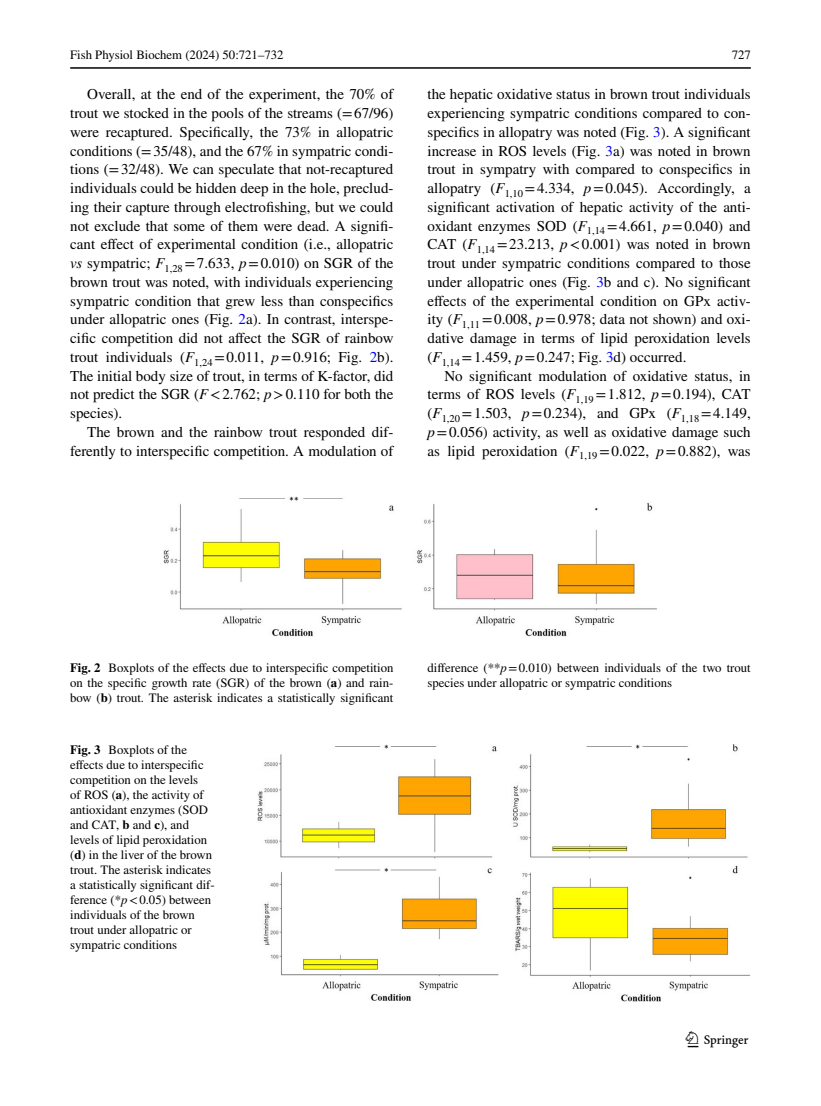
<style>
.page{position:relative;width:821px;height:1106px;background:#fff}
.page>*{position:absolute;margin:0;border:0;box-sizing:border-box;transform-origin:0 0}
.t1{font:22.5px "Springnew Regular 3";color:#000}
.t2{font:15px/18.8px "STIX";color:#000;text-align:justify}
.t3{font:12.75px/15px "STIX";color:#000}
.s1{font-style:italic}
.s2{color:#00f}
.s3{font-weight:700}
</style>
<div class="page">
<hr style="left:70px;top:67px;width:680px;height:2px;background:#000">
<img style="left:164px;top:496px;width:493px;height:140px">
<img style="left:257px;top:744px;width:493px;height:257px">
<p class="t3" style="left:70px;top:48px;width:215px">Fish Physiol Biochem (2024) 50:721–732</p>
<p class="t3" style="left:731px;top:49px;width:21px">727</p>
<p class="t2" style="left:70px;top:86px;width:325px;text-indent:17px">Overall, at the end of the experiment, the 70% of trout we stocked in the pools of the streams (=67/96) were recaptured. Specifically, the 73% in allopatric conditions (=35/48), and the 67% in sympatric condi&shy;tions (=32/48). We can speculate that not-recaptured individuals could be hidden deep in the hole, preclud&shy;ing their capture through electrofishing, but we could not exclude that some of them were dead. A signifi&shy;cant effect of experimental condition (i.e., allopatric <span class="s1">vs</span> sympatric; <span class="s1">F</span><sub>1,28</sub> =7.633, <span class="s1">p</span>=0.010) on SGR of the brown trout was noted, with individuals experiencing sympatric condition that grew less than conspecifics under allopatric ones (Fig. <span class="s2">2</span>a). In contrast, interspe&shy;cific competition did not affect the SGR of rainbow trout individuals (<span class="s1">F</span><sub>1,24</sub> =0.011, <span class="s1">p</span>=0.916; Fig. <span class="s2">2</span>b).<br>The initial body size of trout, in terms of K-factor, did not predict the SGR (<span class="s1">F</span>&lt;2.762; <span class="s1">p</span>&gt;0.110 for both the species).</p>
<p class="t2" style="left:70px;top:423px;width:325px;text-align:right">The brown and the rainbow trout responded dif&shy;ferently to interspecific competition. A modulation of</p>
<p class="t2" style="left:427px;top:86px;width:325px">the hepatic oxidative status in brown trout individuals experiencing sympatric conditions compared to con&shy;specifics in allopatry was noted (Fig. <span class="s2">3</span>). A significant increase in ROS levels (Fig. <span class="s2">3</span>a) was noted in brown trout in sympatry with compared to conspecifics in allopatry (<span class="s1">F</span><sub>1,10</sub> =4.334, <span class="s1">p</span>=0.045). Accordingly, a significant activation of hepatic activity of the anti&shy;oxidant enzymes SOD (<span class="s1">F</span><sub>1,14</sub> =4.661, <span class="s1">p</span>=0.040) and CAT (<span class="s1">F</span><sub>1,14</sub> =23.213, <span class="s1">p</span>&lt;0.001) was noted in brown trout under sympatric conditions compared to those under allopatric ones (Fig. <span class="s2">3</span>b and c). No significant effects of the experimental condition on GPx activ&shy;ity (<span class="s1">F</span><sub>1,11</sub> =0.008, <span class="s1">p</span>=0.978; data not shown) and oxi&shy;dative damage in terms of lipid peroxidation levels (<span class="s1">F</span><sub>1,14</sub> =1.459, <span class="s1">p</span>=0.247; Fig. <span class="s2">3</span>d) occurred.</p>
<p class="t2" style="left:427px;top:367px;width:325px;text-indent:17px">No significant modulation of oxidative status, in terms of ROS levels (<span class="s1">F</span><sub>1,19</sub> =1.812, <span class="s1">p</span>=0.194), CAT (<span class="s1">F</span><sub>1,20</sub> =1.503, <span class="s1">p</span>=0.234), and GPx (<span class="s1">F</span><sub>1,18</sub> =4.149, <span class="s1">p</span>=0.056) activity, as well as oxidative damage such as lipid peroxidation (<span class="s1">F</span><sub>1,19</sub> =0.022, <span class="s1">p</span>=0.882), was</p>
<p class="t3" style="left:70px;top:660px;width:325px;text-align:justify"><span class="s3">Fig. 2</span> Boxplots of the effects due to interspecific competition on the specific growth rate (SGR) of the brown (<span class="s3">a</span>) and rain&shy;bow (<span class="s3">b</span>) trout. The asterisk indicates a statistically significant</p>
<p class="t3" style="left:427px;top:660px;width:325px">difference (**<span class="s1">p</span>=0.010) between individuals of the two trout species under allopatric or sympatric conditions</p>
<p class="t3" style="left:70px;top:743px;width:146px"><span class="s3">Fig. 3</span> Boxplots of the effects due to interspecific competition on the levels<br>of ROS (<span class="s3">a</span>), the activity of antioxidant enzymes (SOD and CAT, <span class="s3">b</span> and <span class="s3">c</span>), and levels of lipid peroxidation (<span class="s3">d</span>) in the liver of the brown trout. The asterisk indicates a statistically significant dif&shy;ference (*<span class="s1">p</span>&lt;0.05) between individuals of the brown trout under allopatric or sympatric conditions</p>
<h1 class="t1" style="left:687px;top:1031px;width:62px">1 3</h1>
</div>
